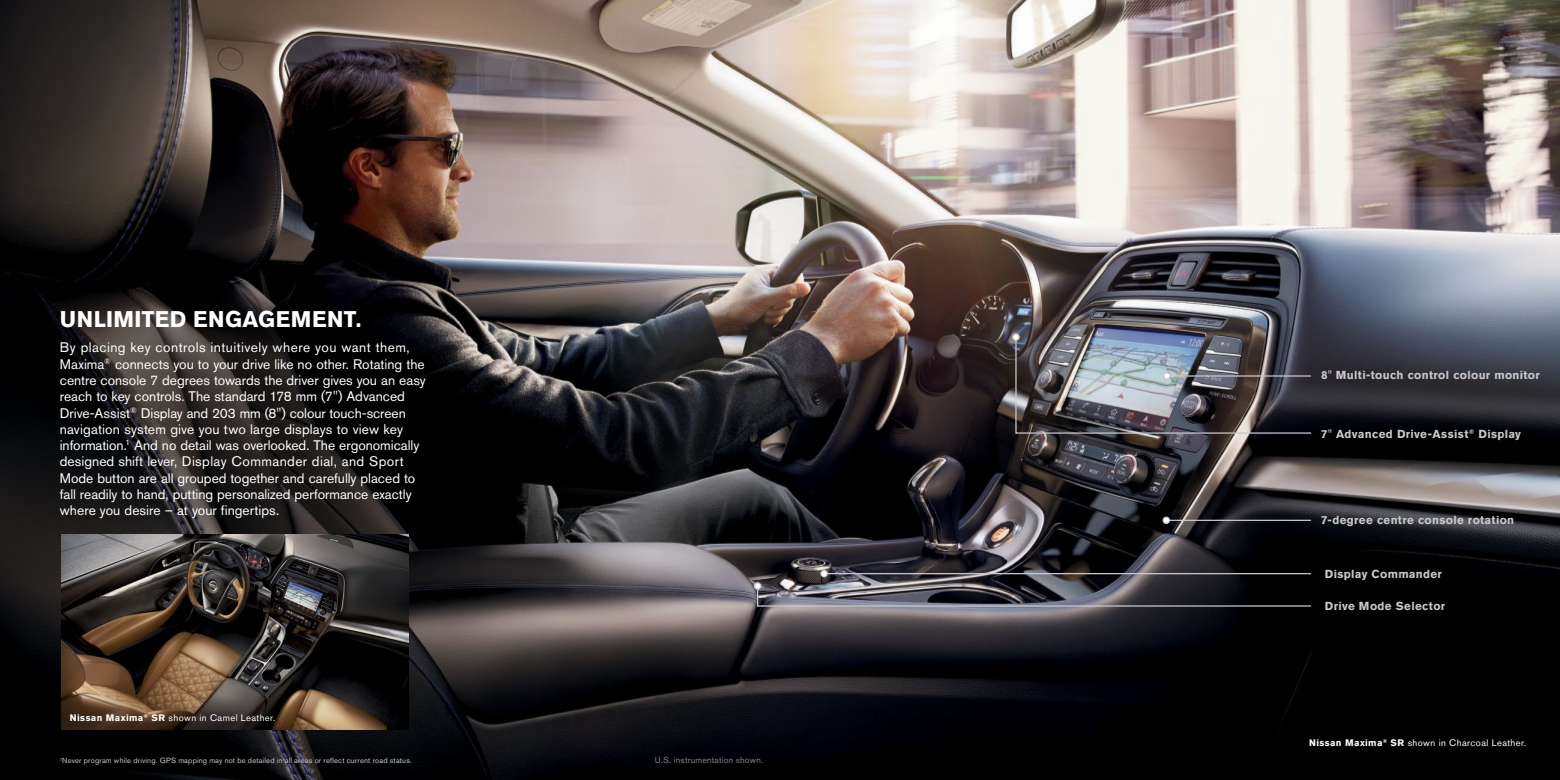
<style>
.page{position:relative;width:1560px;height:780px;background:#fff}
.page>*{position:absolute;margin:0;border:0;box-sizing:border-box;transform-origin:0 0}
.t1{font:700 22.5px "Akzidenz Grotesk Pro";letter-spacing:.02em;color:#fff}
.t2{font:13.75px/16.2px "Akzidenz Grotesk Pro";color:#fff}
.t3{font:700 11.5px "Akzidenz Grotesk Pro";letter-spacing:.03em;color:#c9c9cb}
.t4{font:9.38px "Akzidenz Grotesk Pro";letter-spacing:.045em;color:#fff}
.t5{font:8.75px "Akzidenz Grotesk Pro";letter-spacing:.02em;color:#838487}
.t6{font:7.5px "Akzidenz Grotesk Pro";letter-spacing:.025em;color:#c9c9cb}
.s1{font-weight:700}
</style>
<div class="page">
<img style="left:0;top:0;width:1559px;height:780px">
<svg style="left:0;top:246px;width:459px;height:336px;background:#151314"></svg>
<hr style="left:1169px;top:519px;width:141px;height:2px;background:#c9c9cb">
<hr style="left:827px;top:573px;width:483px;height:1px;background:#c9c9cb">
<img style="left:1012px;top:332px;width:300px;height:102px">
<div style="left:1012px;top:333px;width:7px;height:8px;border:1px solid #c9c9cb;border-radius:50%"></div>
<div style="left:1162px;top:517px;width:7px;height:6px;background:#fff;border-radius:50%"></div>
<div style="left:1162px;top:516px;width:7px;height:8px;border:1px solid #c9c9cb;border-radius:50%"></div>
<div style="left:820px;top:570px;width:7px;height:6px;background:#fff;border-radius:50%"></div>
<div style="left:820px;top:570px;width:7px;height:7px;border:1px solid #c9c9cb;border-radius:50%"></div>
<svg style="left:754px;top:583px;width:558px;height:24px;background:#4d4d54"></svg>
<div style="left:753px;top:582px;width:8px;height:7px;border:1px solid #c9c9cb;border-radius:50%"></div>
<img style="left:61px;top:534px;width:348px;height:195px">
<h1 class="t1" style="left:60px;top:305px;width:303px">UNLIMITED ENGAGEMENT.</h1>
<p class="t2" style="left:60px;top:339px;width:367px">By placing key controls intuitively where you want them, Maxima<sup>®</sup> connects you to your drive like no other. Rotating the centre console 7 degrees towards the driver gives you an easy reach to key controls. The standard 178 mm (7") Advanced Drive-Assist<sup>®</sup> Display and 203 mm (8") colour touch-screen navigation system give you two large displays to view key information.<sup>1</sup> And no detail was overlooked. The ergonomically designed shift lever, Display Commander dial, and Sport Mode button are all grouped together and carefully placed to fall readily to hand, putting personalized performance exactly where you desire – at your fingertips.</p>
<p class="t4" style="left:70px;top:711px;width:207px"><span class="s1">Nissan Maxima</span><sup>®</sup> <span class="s1">SR</span> shown in Camel Leather.</p>
<p class="t6" style="left:60px;top:755px;width:353px"><sup>1</sup>Never program while driving. GPS mapping may not be detailed in all areas or reflect current road status.</p>
<p class="t5" style="left:654px;top:754px;width:110px">U.S. instrumentation shown.</p>
<p class="t3" style="left:1320px;top:367px;width:220px">8" Multi-touch control colour monitor</p>
<p class="t3" style="left:1320px;top:426px;width:201px">7" Advanced Drive-Assist<sup>®</sup> Display</p>
<p class="t3" style="left:1320px;top:512px;width:195px">7-degree centre console rotation</p>
<p class="t3" style="left:1324px;top:566px;width:119px">Display Commander</p>
<p class="t3" style="left:1324px;top:599px;width:122px">Drive Mode Selector</p>
<p class="t4" style="left:1308px;top:736px;width:218px"><span class="s1">Nissan Maxima</span><sup>®</sup> <span class="s1">SR</span> shown in Charcoal Leather.</p>
</div>
